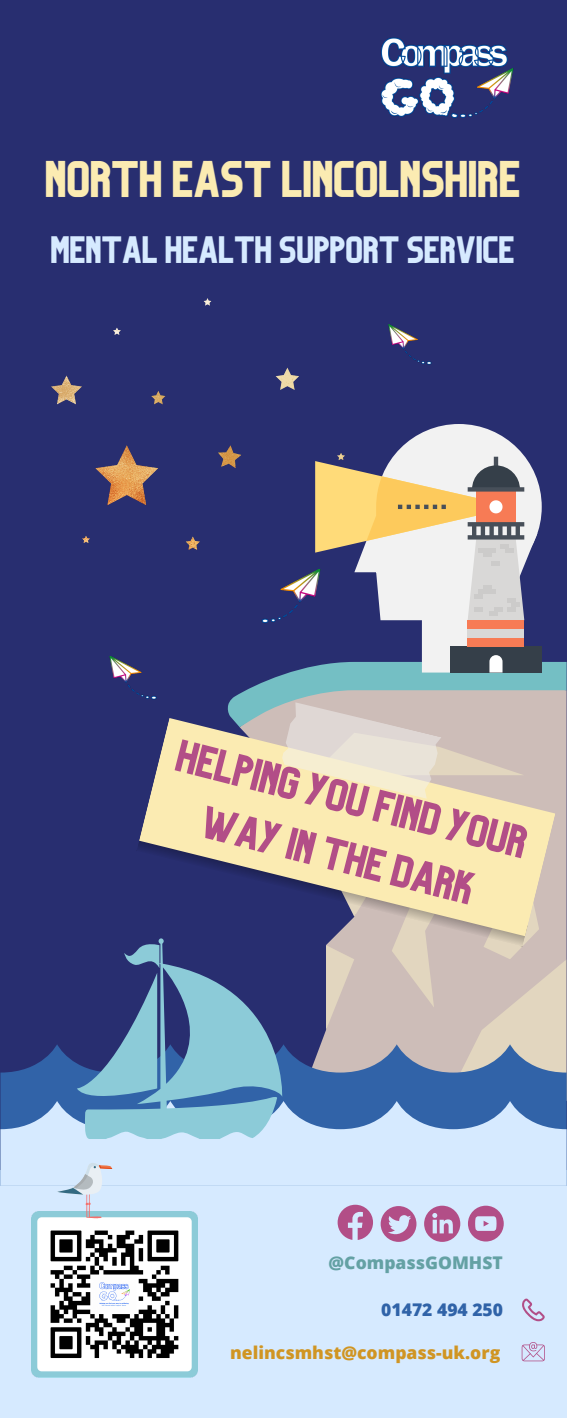
<style>
.page{position:relative;width:567px;height:1418px;background:#fff}
.page>*{position:absolute;margin:0;border:0;box-sizing:border-box;transform-origin:0 0}
.t1{font:47.6px "Organic";color:#fbebb2}
.t2{font:42px/58.2px "Organic";color:#b24e87}
.t3{font:35.27px "Organic";color:#d6eaff}
.t4{font:800 17.55px "Open Sans";color:#d09523}
.t5{font:800 17.5px "Open Sans";color:#64a1a4}
.t6{font:800 17.5px "Open Sans";color:#3063a8}
</style>
<div class="page">
<div style="left:0;top:0;width:567px;height:1417px;background:#282e70"></div>
<div style="left:0;top:1169px;width:566px;height:248px;background:#d6eaff"></div>
<svg style="left:0;top:1044px;width:326px;height:56px;fill:#3163a8"></svg>
<svg style="left:0;top:1100px;width:567px;height:85px;fill:#d6eaff"></svg>
<svg style="left:326px;top:825px;width:241px;height:275px;background:#afafb6"></svg>
<div style="left:376px;top:424px;width:166px;height:165px;background:#f2f2f2;border-radius:50%"></div>
<svg style="left:494px;top:456px;width:4px;height:5px"></svg>
<img style="left:51px;top:298px;width:293px;height:251px">
<svg style="left:83px;top:946px;width:204px;height:192px;fill:#8ccbd8"></svg>
<svg style="left:77px;top:972px;width:80px;height:133px"></svg>
<img style="left:380px;top:37px;width:134px;height:81px">
<img style="left:109px;top:656px;width:48px;height:44px">
<svg style="left:138px;top:843px;width:390px;height:103px"></svg>
<svg style="left:139px;top:718px;width:416px;height:218px;fill:#fbebb2"></svg>
<svg style="left:227px;top:461px;width:340px;height:342px"></svg>
<svg style="left:522px;top:1342px;width:23px;height:19px"></svg>
<svg style="left:522px;top:1298px;width:23px;height:23px"></svg>
<img style="left:32px;top:1211px;width:166px;height:167px">
<svg style="left:57px;top:1158px;width:55px;height:60px"></svg>
<svg style="left:468px;top:1205px;width:36px;height:36px"></svg>
<svg style="left:424px;top:1205px;width:36px;height:36px"></svg>
<svg style="left:381px;top:1206px;width:35px;height:35px"></svg>
<svg style="left:338px;top:1204px;width:35px;height:35px"></svg>
<img style="left:388px;top:325px;width:44px;height:40px">
<p class="t1" style="left:46px;top:161px;width:477px">NORTH EAST LINCOLNSHIRE</p>
<p class="t3" style="left:51px;top:237px;width:465px">MENTAL HEALTH SUPPORT SERVICE</p>
<p class="t2" style="left:223px;top:741px;width:117px;text-indent:-40px;rotate:14deg">HELPING<br>WAY IN</p>
<p class="t2" style="left:314px;top:765px;width:228px;line-height:58px;text-align:center;rotate:14deg">YOU FIND YOUR<br>THE DARK</p>
<p class="t5" style="left:329px;top:1250px;width:176px">@CompassGOMHST</p>
<p class="t6" style="left:381px;top:1296px;width:123px">01472 494 250</p>
<p class="t4" style="left:230px;top:1339px;width:272px">nelincsmhst@compass-uk.org</p>
</div>
